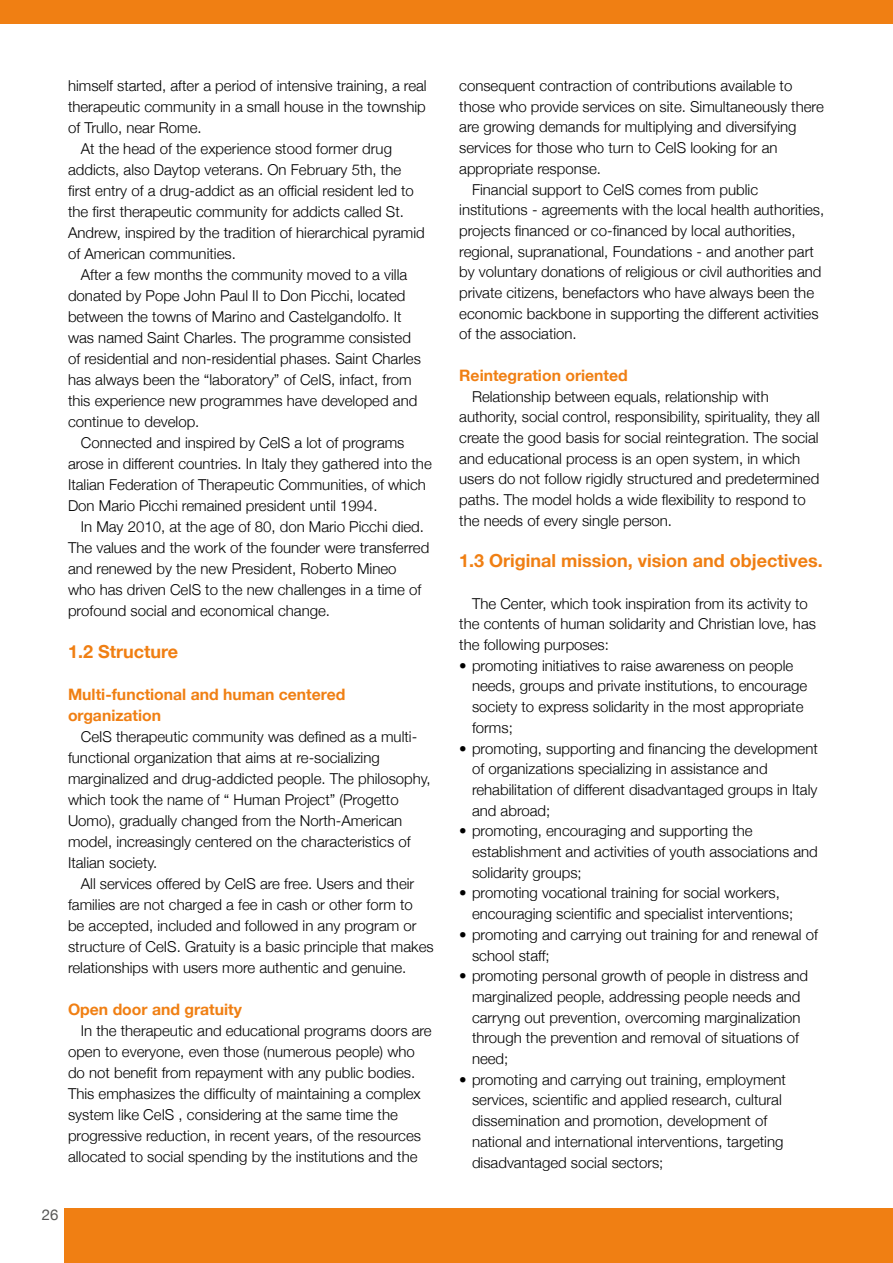
<style>
.page{position:relative;width:893px;height:1263px;background:#fff}
.page>*{position:absolute;margin:0;border:0;box-sizing:border-box;transform-origin:0 0}
.t1{font:700 18px "Helvetica Neue";color:#f07f13}
.t2{font:700 15.75px/21px "Helvetica Neue";color:#f07f13}
.t3{font:300 15px/20.7px "Helvetica Neue";color:#000}
.t4{font:15px "Helvetica Neue";color:#575756}
</style>
<div class="page">
<div style="left:65px;top:1208px;width:828px;height:55px;background:#f07f13"></div>
<div style="left:0;top:0;width:893px;height:23px;background:#f07f13"></div>
<p class="t3" style="left:68px;top:75px;width:360px">himself started, after a period of intensive training, a real</p>
<p class="t3" style="left:68px;top:96px;width:359px">therapeutic community in a small house in the township</p>
<p class="t3" style="left:68px;top:117px;width:135px">of Trullo, near Rome.</p>
<p class="t3" style="left:81px;top:138px;width:313px">At the head of the experience stood former drug</p>
<p class="t3" style="left:68px;top:159px;width:335px">addicts, also Daytop veterans. On February 5th, the</p>
<p class="t3" style="left:68px;top:180px;width:347px">first entry of a drug-addict as an official resident led to</p>
<p class="t3" style="left:68px;top:201px;width:337px">the first therapeutic community for addicts called St.</p>
<p class="t3" style="left:68px;top:222px;width:358px">Andrew, inspired by the tradition of hierarchical pyramid</p>
<p class="t3" style="left:68px;top:243px;width:169px">of American communities.</p>
<p class="t3" style="left:81px;top:264px;width:328px">After a few months the community moved to a villa</p>
<p class="t3" style="left:68px;top:285px;width:339px">donated by Pope John Paul II to Don Picchi, located</p>
<p class="t3" style="left:68px;top:306px;width:335px">between the towns of Marino and Castelgandolfo. It</p>
<p class="t3" style="left:68px;top:327px;width:344px">was named Saint Charles. The programme consisted</p>
<p class="t3" style="left:68px;top:348px;width:354px">of residential and non-residential phases. Saint Charles</p>
<p class="t3" style="left:68px;top:369px;width:345px">has always been the “laboratory” of CeIS, infact, from</p>
<p class="t3" style="left:68px;top:390px;width:351px">this experience new programmes have developed and</p>
<p class="t3" style="left:68px;top:411px;width:133px">continue to develop.</p>
<p class="t3" style="left:81px;top:432px;width:325px">Connected and inspired by CeIS a lot of programs</p>
<p class="t3" style="left:68px;top:453px;width:365px">arose in different countries. In Italy they gathered into the</p>
<p class="t3" style="left:68px;top:474px;width:359px">Italian Federation of Therapeutic Communities, of which</p>
<p class="t3" style="left:68px;top:495px;width:311px">Don Mario Picchi remained president until 1994.</p>
<p class="t3" style="left:81px;top:516px;width:345px">In May 2010, at the age of 80, don Mario Picchi died.</p>
<p class="t3" style="left:68px;top:537px;width:363px">The values and the work of the founder were transferred</p>
<p class="t3" style="left:68px;top:558px;width:330px">and renewed by the new President, Roberto Mineo</p>
<p class="t3" style="left:68px;top:579px;width:355px">who has driven CeIS to the new challenges in a time of</p>
<p class="t3" style="left:68px;top:600px;width:264px">profound social and economical change.</p>
<p class="t1" style="left:68px;top:640px;width:112px">1.2 Structure</p>
<p class="t2" style="left:68px;top:684px;width:279px">Multi-functional and human centered organization</p>
<p class="t3" style="left:68px;top:726px;width:364px;text-indent:13px">CeIS therapeutic community was defined as a multi&shy;functional organization that aims at re-socializing marginalized and drug-addicted people. The philosophy, which took the name of “ Human Project” (Progetto Uomo), gradually changed from the North-American model, increasingly centered on the characteristics of Italian society.</p>
<p class="t3" style="left:68px;top:873px;width:367px;text-indent:13px">All services offered by CeIS are free. Users and their families are not charged a fee in cash or other form to<br>be accepted, included and followed in any program or structure of CeIS. Gratuity is a basic principle that makes relationships with users more authentic and genuine.</p>
<p class="t2" style="left:68px;top:999px;width:176px">Open door and gratuity</p>
<p class="t3" style="left:68px;top:1020px;width:365px;text-indent:13px">In the therapeutic and educational programs doors are open to everyone, even those (numerous people) who do not benefit from repayment with any public bodies.<br>This emphasizes the difficulty of maintaining a complex system like CeIS , considering at the same time the progressive reduction, in recent years, of the resources allocated to social spending by the institutions and the</p>
<p class="t4" style="left:42px;top:1205px;width:18px">26</p>
<p class="t3" style="left:459px;top:75px;width:335px">consequent contraction of contributions available to</p>
<p class="t3" style="left:459px;top:96px;width:366px">those who provide services on site. Simultaneously there</p>
<p class="t3" style="left:459px;top:116px;width:339px">are growing demands for multiplying and diversifying</p>
<p class="t3" style="left:459px;top:137px;width:320px">services for those who turn to CeIS looking for an</p>
<p class="t3" style="left:459px;top:158px;width:143px">appropriate response.</p>
<p class="t3" style="left:472px;top:179px;width:288px">Financial support to CeIS comes from public</p>
<p class="t3" style="left:459px;top:199px;width:367px">institutions - agreements with the local health authorities,</p>
<p class="t3" style="left:459px;top:220px;width:338px">projects financed or co-financed by local authorities,</p>
<p class="t3" style="left:459px;top:241px;width:356px">regional, supranational, Foundations - and another part</p>
<p class="t3" style="left:459px;top:261px;width:364px">by voluntary donations of religious or civil authorities and</p>
<p class="t3" style="left:459px;top:282px;width:356px">private citizens, benefactors who have always been the</p>
<p class="t3" style="left:459px;top:303px;width:361px">economic backbone in supporting the different activities</p>
<p class="t3" style="left:459px;top:323px;width:119px">of the association.</p>
<p class="t2" style="left:459px;top:364px;width:170px">Reintegration oriented</p>
<p class="t3" style="left:459px;top:386px;width:362px;text-indent:13px">Relationship between equals, relationship with authority, social control, responsibility, spirituality, they all create the good basis for social reintegration. The social and educational process is an open system, in which users do not follow rigidly structured and predetermined paths. The model holds a wide flexibility to respond to the needs of every single person.</p>
<p class="t1" style="left:459px;top:550px;width:365px">1.3 Original mission, vision and objectives.</p>
<p class="t3" style="left:459px;top:593px;width:358px;text-indent:13px">The Center, which took inspiration from its activity to the contents of human solidarity and Christian love, has the following purposes:</p>
<p class="t3" style="left:472px;top:655px;width:337px;text-indent:-13px">• promoting initiatives to raise awareness on people needs, groups and private institutions, to encourage society to express solidarity in the most appropriate forms;</p>
<p class="t3" style="left:472px;top:737px;width:347px;text-indent:-13px">• promoting, supporting and financing the development of organizations specializing in assistance and rehabilitation of different disadvantaged groups in Italy and abroad;</p>
<p class="t3" style="left:472px;top:820px;width:347px;text-indent:-13px">• promoting, encouraging and supporting the establishment and activities of youth associations and solidarity groups;</p>
<p class="t3" style="left:472px;top:882px;width:323px;text-indent:-13px">• promoting vocational training for social workers, encouraging scientific and specialist interventions;</p>
<p class="t3" style="left:472px;top:924px;width:347px;text-indent:-13px">• promoting and carrying out training for and renewal of school staff;</p>
<p class="t3" style="left:472px;top:965px;width:338px;text-indent:-13px">• promoting personal growth of people in distress and marginalized people, addressing people needs and carryng out prevention, overcoming marginalization through the prevention and removal of situations of need;</p>
<p class="t3" style="left:472px;top:1069px;width:315px;text-indent:-13px">• promoting and carrying out training, employment services, scientific and applied research, cultural dissemination and promotion, development of national and international interventions, targeting disadvantaged social sectors;</p>
</div>
